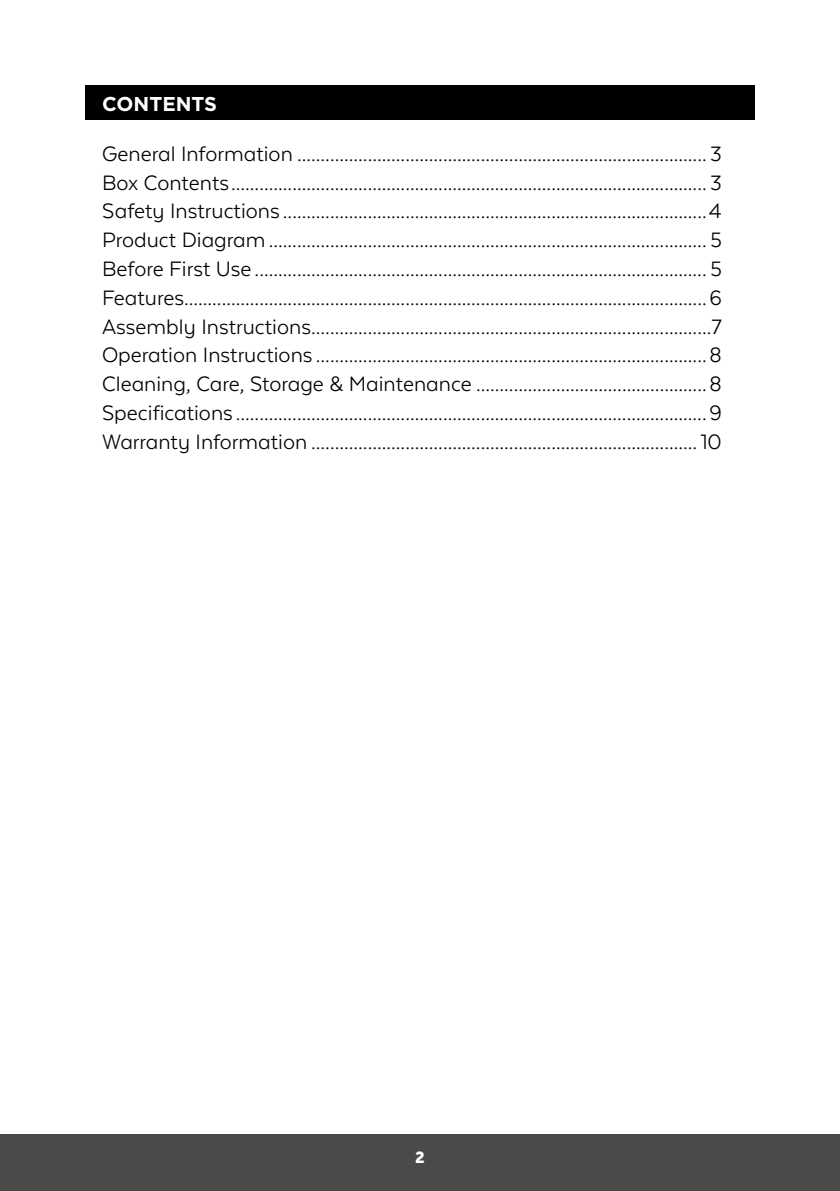
<style>
.page{position:relative;width:840px;height:1191px;background:#fff}
.page>*{position:absolute;margin:0;border:0;box-sizing:border-box;transform-origin:0 0}
.t1{font:24px/28.8px "Texta Alt";color:#000;text-align:justify}
.t2{font:700 20px "Gotham HTF";color:#fff}
.t3{font:16px "Museo Sans 900";color:#fff}
</style>
<div class="page">
<div style="left:0;top:1134px;width:839px;height:57px;background:#4a4a49"></div>
<hr style="left:839px;top:1134px;width:1px;height:57px;background:#4a4a49">
<div style="left:85px;top:85px;width:669px;height:35px;background:#000"></div>
<p class="t2" style="left:102px;top:92px;width:116px">CONTENTS</p>
<p class="t1" style="left:102px;top:139px;width:620px">General Information ....................................................................................... 3<br>Box Contents..................................................................................................... 3<br>Safety Instructions ..........................................................................................4<br>Product Diagram............................................................................................. 5<br>Before First Use ................................................................................................ 5<br>Features...............................................................................................................6<br>Assembly Instructions.....................................................................................7<br>Operation Instructions ...................................................................................8<br>Cleaning, Care, Storage &amp; Maintenance .................................................8<br>Specifications ....................................................................................................9<br>Warranty Information .................................................................................. 10</p>
<p class="t3" style="left:415px;top:1148px;width:11px">2</p>
</div>
